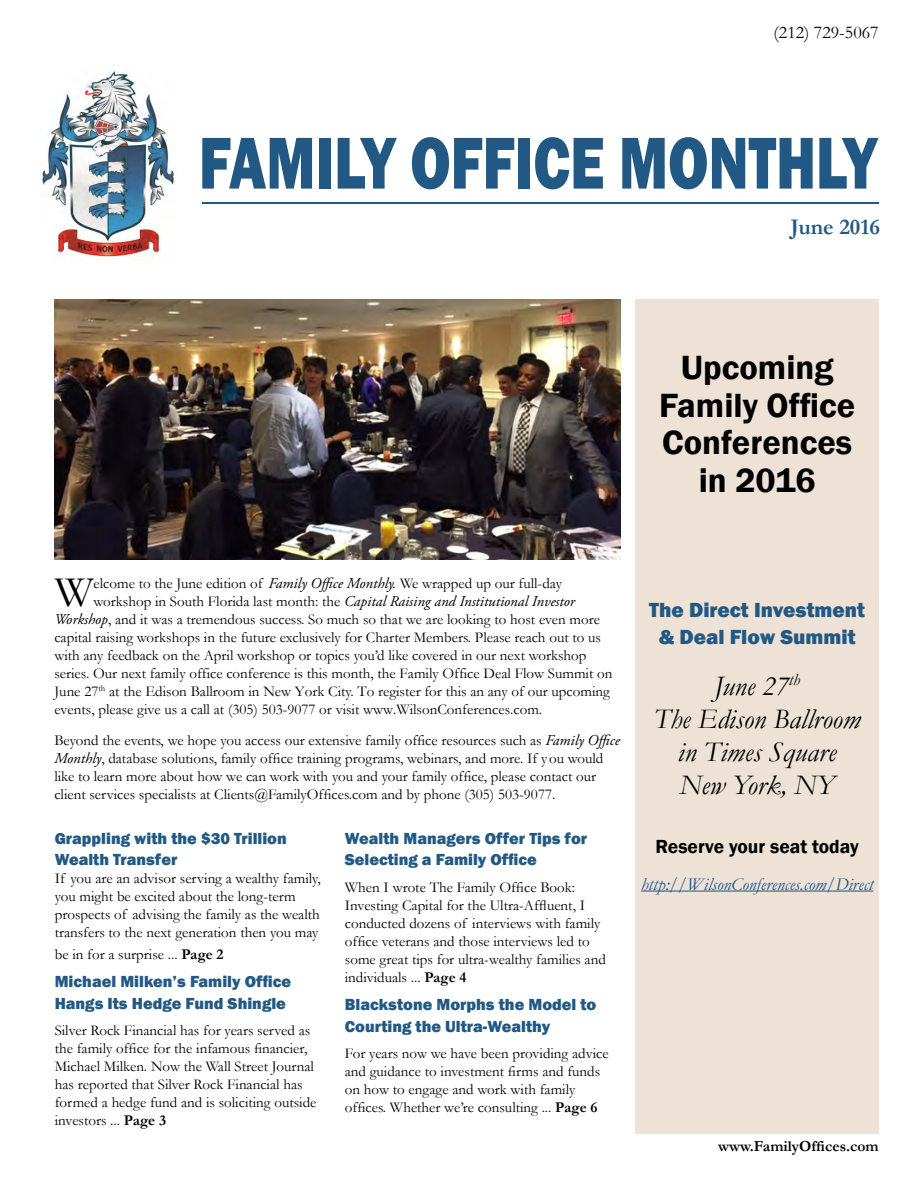
<style>
.page{position:relative;width:918px;height:1188px;background:#fff}
.page>*{position:absolute;margin:0;border:0;box-sizing:border-box;transform-origin:0 0}
.t1{font:800 76.05px "Franklin Gothic";color:#225984;scale:.77 1}
.t2{font:43.8px "Garamond";color:#000}
.t3{font:600 34.5px/37.5px "Franklin Gothic";color:#000;text-align:center}
.t4{font:italic 28.5px/33px "Garamond";color:#000;text-align:center}
.t5{font:700 22.5px "Garamond";color:#225984}
.t6{font:800 21px/27px "Franklin Gothic";color:#225984;text-align:center}
.t7{font:600 19.5px "Franklin Gothic";color:#000}
.t8{font:italic 18px "Garamond";color:#1c548f}
.t9{font:18px "Garamond";color:#000}
.t10{font:800 16.5px/21.6px "Franklin Gothic";color:#225984}
.t11{font:700 15.45px "Garamond";color:#000}
.t12{font:15px/18px "Garamond";color:#000}
.t13{font:italic 15px "Adobe Garamond Pro";color:#000}
.s1{font-family:"Adobe Garamond Pro";font-style:italic}
.s2{font-family:"Garamond";font-style:normal}
.s3{font-weight:700}
</style>
<div class="page">
<img style="left:42px;top:71px;width:135px;height:188px">
<hr style="left:202px;top:202px;width:677px;height:2px;background:#225984">
<img style="left:54px;top:300px;width:567px;height:260px">
<div style="left:636px;top:300px;width:243px;height:834px;background:#ede2d5"></div>
<hr style="left:641px;top:891px;width:232px;height:1px;background:#1c548f">
<p class="t9" style="left:774px;top:21px;width:107px">(212) 729-5067</p>
<h1 class="t1" style="left:199px;top:114px;width:883px">FAMILY OFFICE MONTHLY</h1>
<h3 class="t5" style="left:791px;top:212px;width:91px">June 2016</h3>
<h3 class="t3" style="left:659px;top:349px;width:198px">Upcoming<br>Family Office<br>Conferences in 2016</h3>
<h2 class="t2" style="left:55px;top:562px;width:40px">W</h2>
<p class="t12" style="left:94px;top:574px;width:470px">elcome to the June edition of <span class="s1">Family Office Monthly.</span> We wrapped up our full-day</p>
<p class="t13" style="left:94px;top:592px;width:483px"><span class="s2">workshop in South Florida last month: the</span> Capital Raising and Institutional Investor</p>
<p class="t12" style="left:54px;top:610px;width:560px"><span class="s1">Workshop</span>, and it was a tremendous success. So much so that we are looking to host even more capital raising workshops in the future exclusively for Charter Members. Please reach out to us with any feedback on the April workshop or topics you’d like covered in our next workshop series. Our next family office conference is this month, the Family Office Deal Flow Summit on June 27<sup>th</sup> at the Edison Ballroom in New York City. To register for this an any of our upcoming events, please give us a call at (305) 503-9077 or visit www.WilsonConferences.com.</p>
<p class="t12" style="left:54px;top:731px;width:567px">Beyond the events, we hope you access our extensive family office resources such as <span class="s1">Family Office Monthly</span>, database solutions, family office training programs, webinars, and more. If you would like to learn more about how we can work with you and your family office, please contact our client services specialists at Clients@FamilyOffices.com and by phone (305) 503-9077.</p>
<p class="t10" style="left:55px;top:827px;width:234px">Grappling with the $30 Trillion<br>Wealth Transfer</p>
<p class="t12" style="left:55px;top:869px;width:267px">If you are an advisor serving a wealthy family, you might be excited about the long-term prospects of advising the family as the wealth transfers to the next generation then you may</p>
<p class="t12" style="left:55px;top:945px;width:170px">be in for a surprise ... <span class="s3">Page 2</span></p>
<p class="t10" style="left:55px;top:971px;width:238px">Michael Milken’s Family Office<br>Hangs Its Hedge Fund Shingle</p>
<p class="t12" style="left:55px;top:1021px;width:263px">Silver Rock Financial has for years served as the family office for the infamous financier, Michael Milken. Now the Wall Street Journal has reported that Silver Rock Financial has formed a hedge fund and is soliciting outside investors ... <span class="s3">Page 3</span></p>
<p class="t10" style="left:345px;top:827px;width:244px">Wealth Managers Offer Tips for<br>Selecting a Family Office</p>
<p class="t12" style="left:345px;top:878px;width:262px">When I wrote The Family Office Book:<br>Investing Capital for the Ultra-Affluent, I conducted dozens of interviews with family office veterans and those interviews led to some great tips for ultra-wealthy families and individuals ... <span class="s3">Page 4</span></p>
<p class="t10" style="left:345px;top:994px;width:253px">Blackstone Morphs the Model to<br>Courting the Ultra-Wealthy</p>
<p class="t12" style="left:345px;top:1044px;width:265px">For years now we have been providing advice and guidance to investment firms and funds on how to engage and work with family offices. Whether we’re consulting ... <span class="s3">Page 6</span></p>
<h3 class="t6" style="left:649px;top:597px;width:217px">The Direct Investment &amp; Deal Flow Summit</h3>
<h3 class="t4" style="left:654px;top:669px;width:208px">June 27<sup>th<br></sup>The Edison Ballroom in Times Square<br>New York, NY</h3>
<h3 class="t7" style="left:655px;top:834px;width:205px">Reserve your seat today</h3>
<p class="t8" style="left:641px;top:872px;width:234px">http://WilsonConferences.com/Direct</p>
<p class="t11" style="left:718px;top:1136px;width:162px">www.FamilyOffices.com</p>
</div>
